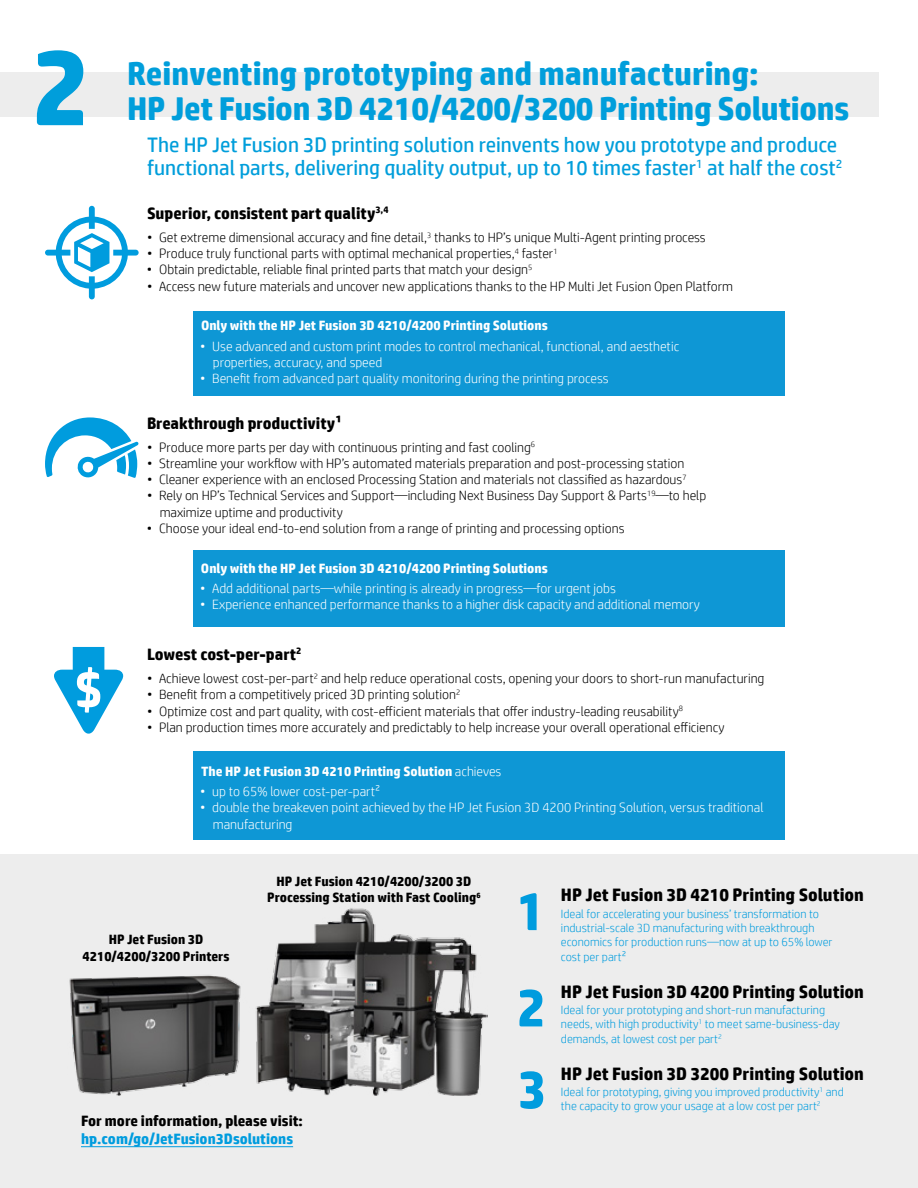
<style>
.page{position:relative;width:918px;height:1188px;background:#fff}
.page>*{position:absolute;margin:0;border:0;box-sizing:border-box;transform-origin:0 0}
.t1{font:700 108px "HP Simplified";color:#009edb}
.t2{font:700 53.4px "HP Simplified";color:#009cde}
.t3{font:700 33px/34.5px "HP Simplified";letter-spacing:-.01em;color:#009edb}
.t4{font:21px/22.5px "HP Simplified";color:#009edb}
.t5{font:700 18px "HP Simplified";color:#000}
.t6{font:700 16.5px "HP Simplified";color:#000}
.t7{font:700 15px "HP Simplified";color:#000}
.t8{font:700 15px "HP Simplified";color:#009cde}
.t9{font:300 13.5px/16.2px "HP Simplified";color:#000}
.t10{font:300 13.5px/16.2px "HP Simplified";color:#fff}
.t11{font:700 13.5px "HP Simplified";color:#fff}
.t12{font:700 13.5px/16.2px "HP Simplified";color:#000;text-align:center}
.t13{font:300 12px/14.4px "HP Simplified";color:#009cde}
.s1{font-weight:300}
</style>
<div class="page">
<div style="left:0;top:72px;width:879px;height:45px;background:#ededed"></div>
<div style="left:0;top:854px;width:918px;height:334px;background:#ededed"></div>
<div style="left:193px;top:311px;width:591px;height:85px;background:#0e97d5"></div>
<div style="left:193px;top:550px;width:591px;height:77px;background:#0e97d5"></div>
<div style="left:193px;top:752px;width:591px;height:88px;background:#0e97d5"></div>
<img style="left:69px;top:908px;width:418px;height:188px">
<hr style="left:81px;top:1146px;width:212px;height:1px;background:#009cde">
<svg style="left:54px;top:647px;width:69px;height:87px"></svg>
<svg style="left:45px;top:206px;width:94px;height:93px"></svg>
<svg style="left:45px;top:417px;width:94px;height:61px"></svg>
<h1 class="t1" style="left:31px;top:17px;width:59px">2</h1>
<h3 class="t3" style="left:127px;top:57px;width:724px">Reinventing prototyping and manufacturing:<br>HP Jet Fusion 3D 4210/4200/3200 Printing Solutions</h3>
<h3 class="t4" style="left:147px;top:134px;width:697px">The HP Jet Fusion 3D printing solution reinvents how you prototype and produce functional parts, delivering quality output, up to 10 times faster<sup>1</sup> at half the cost<sup>2</sup></h3>
<p class="t6" style="left:147px;top:202px;width:243px">Superior, consistent part quality<sup>3,4</sup></p>
<p class="t9" style="left:147px;top:229px;width:560px">• Get extreme dimensional accuracy and fine detail,<sup>3</sup> thanks to HP’s unique Multi-Agent printing process</p>
<p class="t9" style="left:147px;top:245px;width:412px">• Produce truly functional parts with optimal mechanical properties,<sup>4</sup> faster<sup>1</sup></p>
<p class="t9" style="left:147px;top:261px;width:387px">• Obtain predictable, reliable final printed parts that match your design<sup>5</sup></p>
<p class="t9" style="left:147px;top:277px;width:588px">• Access new future materials and uncover new applications thanks to the HP Multi Jet Fusion Open Platform</p>
<p class="t11" style="left:201px;top:317px;width:348px">Only with the HP Jet Fusion 3D 4210/4200 Printing Solutions</p>
<p class="t10" style="left:213px;top:338px;width:468px;text-indent:-13px">• Use advanced and custom print modes to control mechanical, functional, and aesthetic properties, accuracy, and speed</p>
<p class="t10" style="left:200px;top:370px;width:410px">• Benefit from advanced part quality monitoring during the printing process</p>
<p class="t6" style="left:147px;top:412px;width:196px">Breakthrough productivity1</p>
<p class="t9" style="left:147px;top:439px;width:390px">• Produce more parts per day with continuous printing and fast cooling<sup>6</sup></p>
<p class="t9" style="left:147px;top:455px;width:539px">• Streamline your workflow with HP’s automated materials preparation and post-processing station</p>
<p class="t9" style="left:147px;top:471px;width:541px">• Cleaner experience with an enclosed Processing Station and materials not classified as hazardous<sup>7</sup></p>
<p class="t9" style="left:160px;top:487px;width:548px;text-indent:-13px">• Rely on HP’s Technical Services and Support—including Next Business Day Support &amp; Parts<sup>19</sup>—to help maximize uptime and productivity</p>
<p class="t9" style="left:147px;top:520px;width:479px">• Choose your ideal end-to-end solution from a range of printing and processing options</p>
<p class="t11" style="left:201px;top:559px;width:348px">Only with the HP Jet Fusion 3D 4210/4200 Printing Solutions</p>
<p class="t10" style="left:200px;top:580px;width:417px">• Add additional parts—while printing is already in progress—for urgent jobs</p>
<p class="t10" style="left:200px;top:596px;width:501px">• Experience enhanced performance thanks to a higher disk capacity and additional memory</p>
<p class="t6" style="left:147px;top:643px;width:156px">Lowest cost-per-part<sup>2</sup></p>
<p class="t9" style="left:147px;top:670px;width:619px">• Achieve lowest cost-per-part<sup>2</sup> and help reduce operational costs, opening your doors to short-run manufacturing</p>
<p class="t9" style="left:147px;top:686px;width:315px">• Benefit from a competitively priced 3D printing solution<sup>2</sup></p>
<p class="t9" style="left:147px;top:703px;width:538px">• Optimize cost and part quality, with cost-efficient materials that offer industry-leading reusability<sup>8</sup></p>
<p class="t9" style="left:147px;top:719px;width:579px">• Plan production times more accurately and predictably to help increase your overall operational efficiency</p>
<p class="t11" style="left:201px;top:762px;width:302px">The HP Jet Fusion 3D 4210 Printing Solution <span class="s1">achieves</span></p>
<p class="t10" style="left:200px;top:783px;width:182px">• up to 65% lower cost-per-part2</p>
<p class="t10" style="left:213px;top:799px;width:552px;text-indent:-13px">• double the breakeven point achieved by the HP Jet Fusion 3D 4200 Printing Solution, versus traditional manufacturing</p>
<p class="t12" style="left:83px;top:932px;width:149px">HP Jet Fusion 3D<br>4210/4200/3200 Printers</p>
<p class="t12" style="left:267px;top:873px;width:215px">HP Jet Fusion 4210/4200/3200 3D<br>Processing Station with Fast Cooling<sup>6</sup></p>
<p class="t7" style="left:81px;top:1111px;width:224px">For more information, please visit:</p>
<p class="t8" style="left:81px;top:1129px;width:214px">hp.com/go/JetFusion3Dsolutions</p>
<h2 class="t2" style="left:517px;top:877px;width:30px">1</h2>
<h3 class="t5" style="left:561px;top:883px;width:305px">HP Jet Fusion 3D 4210 Printing Solution</h3>
<p class="t13" style="left:561px;top:906px;width:273px">Ideal for accelerating your business’ transformation to industrial-scale 3D manufacturing with breakthrough economics for production runs—now at up to 65% lower cost per part2</p>
<h2 class="t2" style="left:517px;top:973px;width:30px">2</h2>
<h3 class="t5" style="left:561px;top:980px;width:305px">HP Jet Fusion 3D 4200 Printing Solution</h3>
<p class="t13" style="left:561px;top:1002px;width:281px">Ideal for your prototyping and short-run manufacturing needs, with high productivity<sup>1</sup> to meet same-business-day demands, at lowest cost per part<sup>2</sup></p>
<h2 class="t2" style="left:518px;top:1055px;width:30px">3</h2>
<h3 class="t5" style="left:561px;top:1062px;width:305px">HP Jet Fusion 3D 3200 Printing Solution</h3>
<p class="t13" style="left:561px;top:1084px;width:284px">Ideal for prototyping, giving you improved productivity<sup>1</sup> and the capacity to grow your usage at a low cost per part<sup>2</sup></p>
</div>
